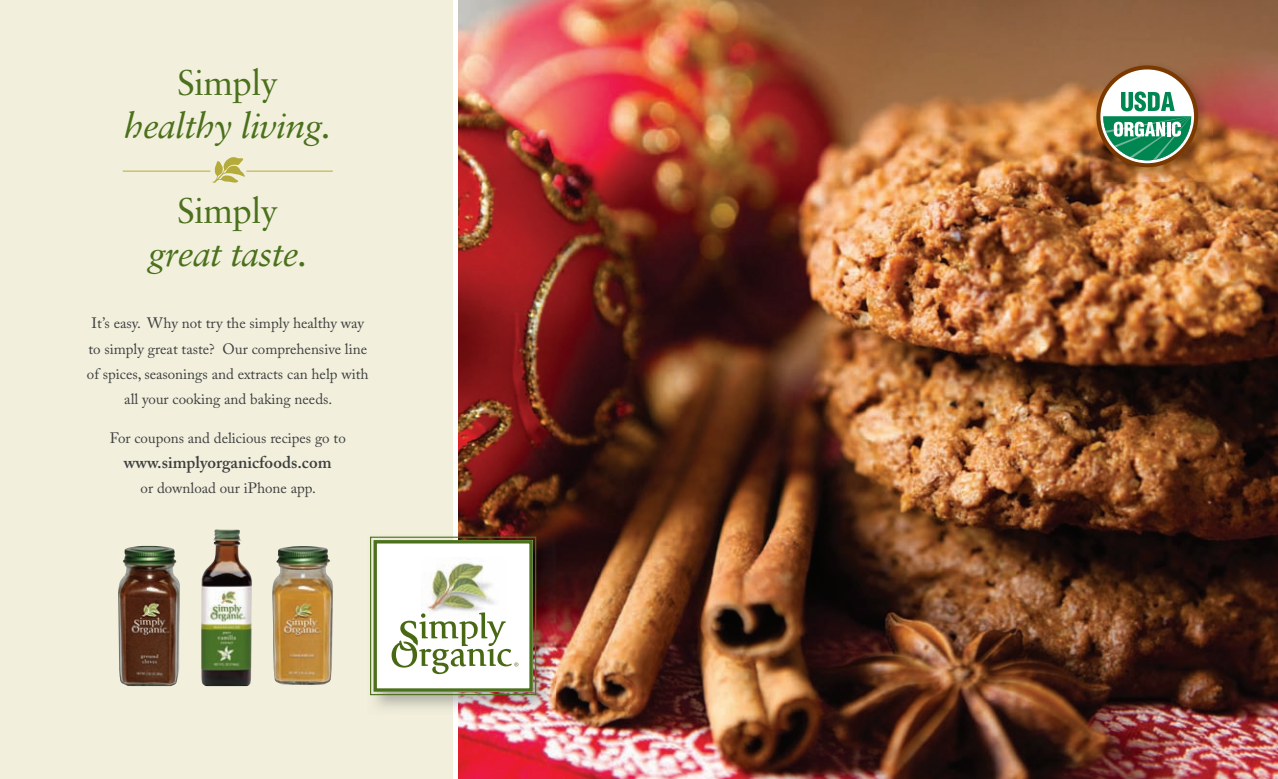
<style>
.page{position:relative;width:1278px;height:779px;background:#fff}
.page>*{position:absolute;margin:0;border:0;box-sizing:border-box;transform-origin:0 0}
.t1{font:italic 35.6px "Sabon";letter-spacing:-.02em;color:#4b711c}
.t2{font:35.6px "Sabon";letter-spacing:-.02em;color:#4b711c}
.t3{font:600 17px "Adobe Caslon Pro";color:#3e3e3f}
.t4{font:15px/25px "Adobe Caslon Pro";color:#3e3e3f;text-align:center}
</style>
<div class="page">
<div style="left:0;top:0;width:458px;height:778px;background:#f2f0dd"></div>
<img style="left:201px;top:529px;width:51px;height:156px">
<img style="left:272px;top:546px;width:61px;height:138px">
<img style="left:118px;top:545px;width:62px;height:140px">
<img style="left:458px;top:0;width:820px;height:778px">
<div style="left:453px;top:0;width:5px;height:778px;background:#fff"></div>
<img style="left:1091px;top:59px;width:121px;height:122px">
<svg style="left:1098px;top:67px;width:98px;height:98px"></svg>
<div style="left:1096px;top:65px;width:102px;height:102px;border:4px solid #7b3900;border-radius:50%"></div>
<svg style="left:1103px;top:91px;width:88px;height:69px"></svg>
<img style="left:370px;top:534px;width:186px;height:180px">
<svg style="left:370px;top:535px;width:167px;height:160px"></svg>
<div style="left:373px;top:539px;width:160px;height:152px;border:3px solid #4b711c"></div>
<hr style="left:123px;top:170px;width:87px;height:1px;background:#b5ab3b">
<svg style="left:212px;top:157px;width:33px;height:26px"></svg>
<hr style="left:247px;top:170px;width:86px;height:1px;background:#b5ab3b">
<h1 class="t2" style="left:177px;top:61px;width:103px">Simply</h1>
<h1 class="t1" style="left:124px;top:105px;width:209px">healthy living.</h1>
<h1 class="t2" style="left:177px;top:189px;width:103px">Simply</h1>
<h1 class="t1" style="left:148px;top:232px;width:162px">great taste.</h1>
<p class="t4" style="left:87px;top:310px;width:283px">It’s easy. Why not try the simply healthy way to simply great taste? Our comprehensive line of spices, seasonings and extracts can help with all your cooking and baking needs.</p>
<p class="t4" style="left:110px;top:425px;width:238px">For coupons and delicious recipes go to</p>
<p class="t3" style="left:124px;top:452px;width:209px">www.simplyorganicfoods.com</p>
<p class="t4" style="left:141px;top:475px;width:177px">or download our iPhone app.</p>
</div>
